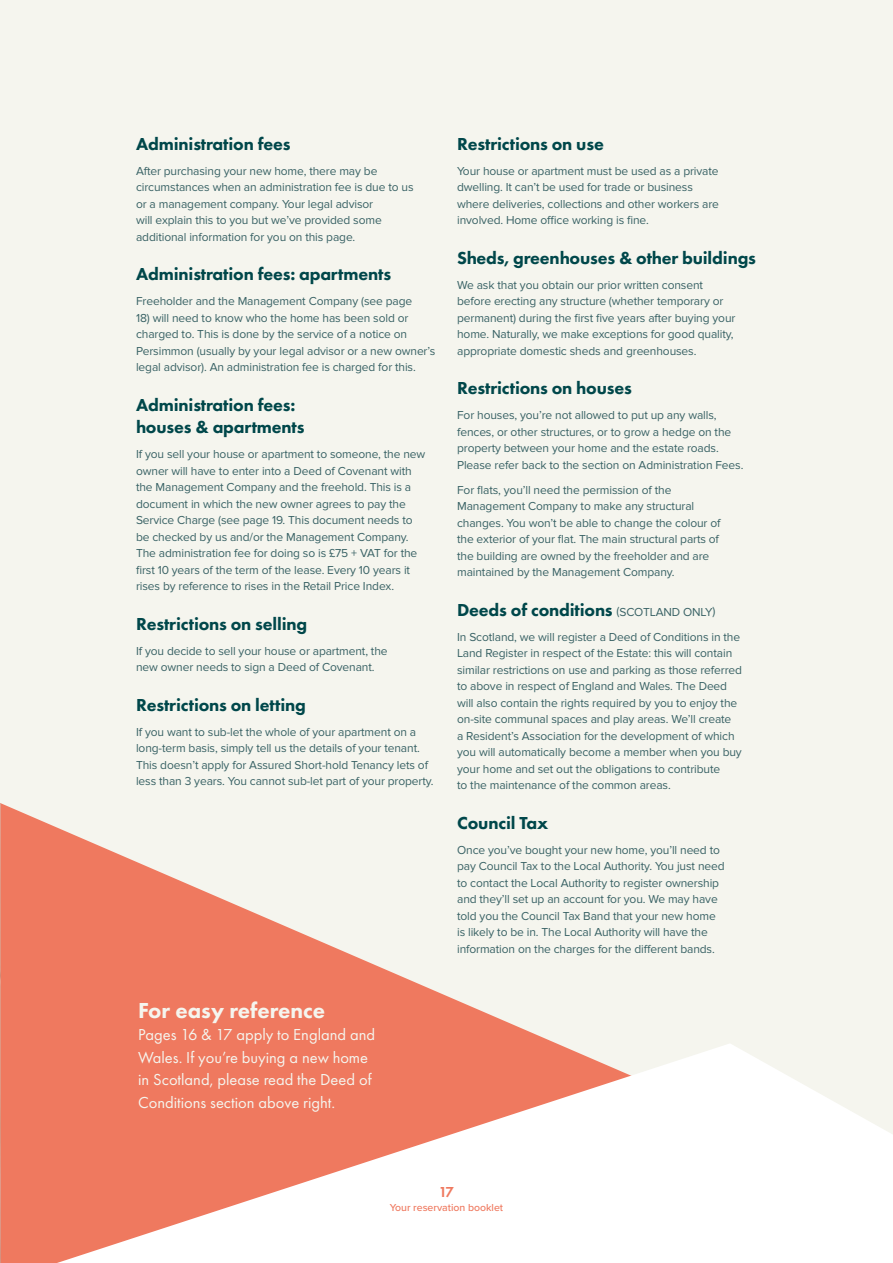
<style>
.page{position:relative;width:893px;height:1263px;background:#f5f5ee}
.page>*{position:absolute;margin:0;border:0;box-sizing:border-box;transform-origin:0 0}
.t1{font:800 22.5px "Futura PT";color:#f5f5ee}
.t2{font:800 18px/22.5px "Futura PT";letter-spacing:-.01em;color:#00474a}
.t3{font:16.5px/22.5px "Futura PT";color:#f5f5ee}
.t4{font:600 15px "Futura PT";color:#ef795f}
.t5{font:12px/16.5px "Proxima Nova";letter-spacing:-.01em;color:#396265}
.t6{font:500 10.5px "Proxima Nova";color:#ef795f}
.s1{font-family:"Proxima Nova";font-weight:400;font-size:12px;color:#396265}
</style>
<div class="page">
<svg style="left:1px;top:803px;width:554px;height:460px;fill:#ef795f"></svg>
<img style="left:0;top:803px;width:1px;height:460px">
<svg style="left:57px;top:1043px;width:836px;height:220px;fill:#fff"></svg>
<h2 class="t2" style="left:136px;top:132px;width:156px">Administration fees</h2>
<p class="t5" style="left:136px;top:163px;width:279px">After purchasing your new home, there may be circumstances when an administration fee is due to us or a management company. Your legal advisor<br>will explain this to you but we’ve provided some additional information for you on this page.</p>
<h2 class="t2" style="left:136px;top:263px;width:257px">Administration fees: apartments</h2>
<p class="t5" style="left:136px;top:293px;width:278px">Freeholder and the Management Company (see page</p>
<p class="t5" style="left:136px;top:310px;width:301px">18) will need to know who the home has been sold or charged to. This is done by the service of a notice on Persimmon (usually by your legal advisor or a new owner’s legal advisor). An administration fee is charged for this.</p>
<h2 class="t2" style="left:136px;top:393px;width:170px">Administration fees: houses &amp; apartments</h2>
<p class="t5" style="left:136px;top:446px;width:291px">If you sell your house or apartment to someone, the new owner will have to enter into a Deed of Covenant with the Management Company and the freehold. This is a document in which the new owner agrees to pay the Service Charge (see page 19. This document needs to be checked by us and/or the Management Company.<br>The administration fee for doing so is £75 + VAT for the first 10 years of the term of the lease. Every 10 years it rises by reference to rises in the Retail Price Index.</p>
<h2 class="t2" style="left:136px;top:612px;width:173px">Restrictions on selling</h2>
<p class="t5" style="left:136px;top:643px;width:253px">If you decide to sell your house or apartment, the new owner needs to sign a Deed of Covenant.</p>
<h2 class="t2" style="left:136px;top:693px;width:171px">Restrictions on letting</h2>
<p class="t5" style="left:136px;top:724px;width:299px">If you want to sub-let the whole of your apartment on a long-term basis, simply tell us the details of your tenant.<br>This doesn’t apply for Assured Short-hold Tenancy lets of less than 3 years. You cannot sub-let part of your property.</p>
<h1 class="t1" style="left:138px;top:996px;width:188px">For easy reference</h1>
<h3 class="t3" style="left:138px;top:1023px;width:238px">Pages 16 &amp; 17 apply to England and Wales. If you’re buying a new home in Scotland, please read the Deed of Conditions section above right.</h3>
<h2 class="t2" style="left:457px;top:132px;width:148px">Restrictions on use</h2>
<p class="t5" style="left:457px;top:163px;width:263px">Your house or apartment must be used as a private dwelling. It can’t be used for trade or business where deliveries, collections and other workers are involved. Home office working is fine.</p>
<h2 class="t2" style="left:457px;top:246px;width:300px">Sheds, greenhouses &amp; other buildings</h2>
<p class="t5" style="left:457px;top:277px;width:280px">We ask that you obtain our prior written consent before erecting any structure (whether temporary or permanent) during the first five years after buying your home. Naturally, we make exceptions for good quality, appropriate domestic sheds and greenhouses.</p>
<h2 class="t2" style="left:457px;top:377px;width:176px">Restrictions on houses</h2>
<p class="t5" style="left:457px;top:407px;width:288px">For houses, you’re not allowed to put up any walls, fences, or other structures, or to grow a hedge on the property between your home and the estate roads.<br>Please refer back to the section on Administration Fees.</p>
<p class="t5" style="left:457px;top:482px;width:265px">For flats, you’ll need the permission of the Management Company to make any structural changes. You won’t be able to change the colour of the exterior of your flat. The main structural parts of the building are owned by the freeholder and are maintained by the Management Company.</p>
<h2 class="t2" style="left:457px;top:598px;width:260px">Deeds of conditions <span class="s1">(SCOTLAND ONLY)</span></h2>
<p class="t5" style="left:457px;top:629px;width:286px">In Scotland, we will register a Deed of Conditions in the Land Register in respect of the Estate: this will contain similar restrictions on use and parking as those referred to above in respect of England and Wales. The Deed will also contain the rights required by you to enjoy the on-site communal spaces and play areas. We’ll create<br>a Resident’s Association for the development of which you will automatically become a member when you buy your home and set out the obligations to contribute<br>to the maintenance of the common areas.</p>
<h2 class="t2" style="left:457px;top:811px;width:93px">Council Tax</h2>
<p class="t5" style="left:457px;top:842px;width:269px">Once you’ve bought your new home, you’ll need to pay Council Tax to the Local Authority. You just need to contact the Local Authority to register ownership and they’ll set up an account for you. We may have told you the Council Tax Band that your new home is likely to be in. The Local Authority will have the information on the charges for the different bands.</p>
<p class="t4" style="left:439px;top:1182px;width:17px">17</p>
<p class="t6" style="left:390px;top:1200px;width:115px">Your reservation booklet</p>
</div>
